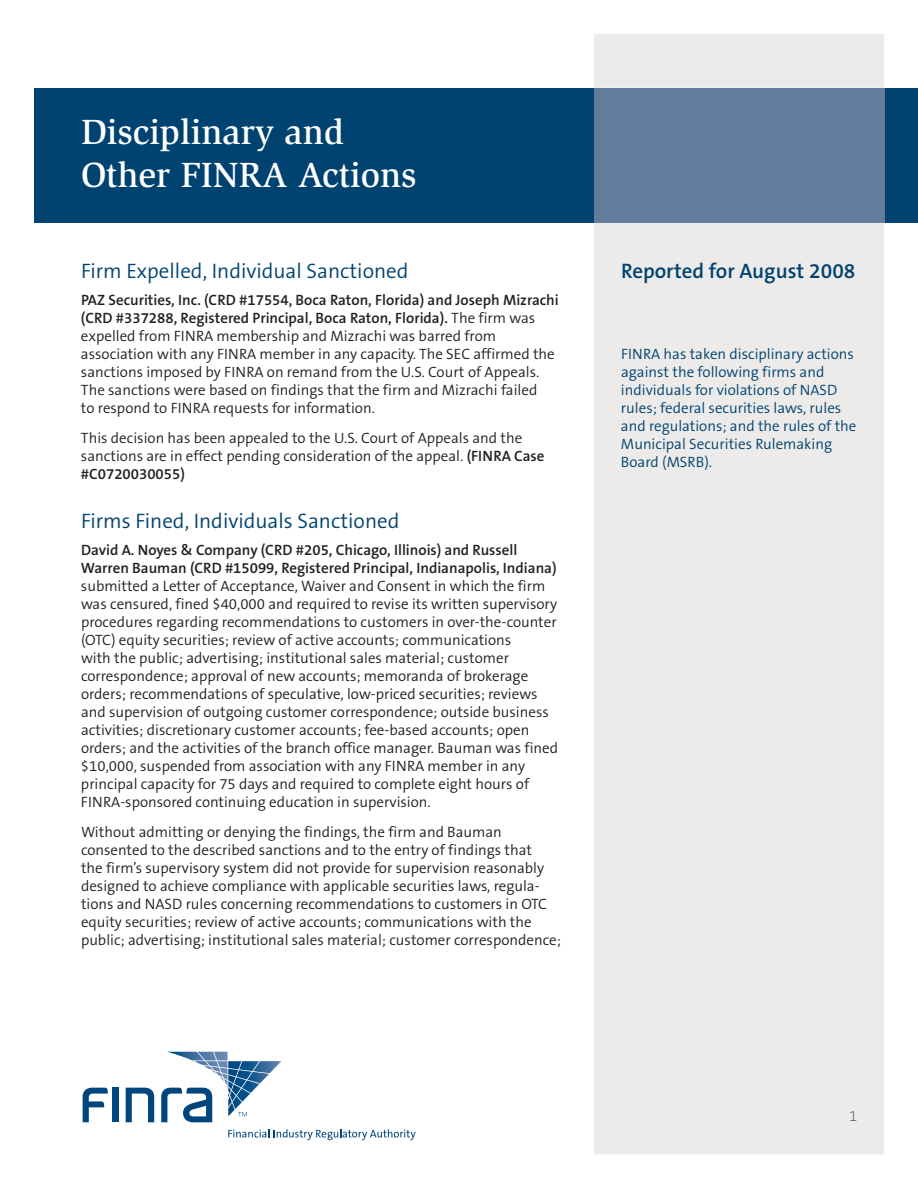
<style>
.page{position:relative;width:918px;height:1188px;background:#fff}
.page>*{position:absolute;margin:0;border:0;box-sizing:border-box;transform-origin:0 0}
.t1{font:500 36px/43.2px "Slimbach LT";color:#fff}
.t2{font:300 21px "The Sans B4";color:#004270}
.t3{font:600 21px "The Sans B6";color:#004270}
.t4{font:300 15px/18px "The Sans B4";color:#231f20}
.t5{font:600 15px/18px "The Sans B6";color:#231f20}
.t6{font:300 15px/18px "The Sans B4";color:#004270}
.t7{font:200 15px "The Sans B2";color:#5d514e}
.s1{font-family:"The Sans B4";font-weight:300}
.s2{font-family:"The Sans B6";font-weight:600}
</style>
<div class="page">
<div style="left:34px;top:88px;width:884px;height:135px;background:#004270"></div>
<div style="left:594px;top:34px;width:290px;height:1120px;background:#ecebe9"></div>
<div style="left:594px;top:88px;width:290px;height:135px;background:#637c9c"></div>
<div style="left:112px;top:1088px;width:6px;height:34px;background:#00467e"></div>
<svg style="left:126px;top:1088px;width:28px;height:34px"></svg>
<svg style="left:83px;top:1088px;width:25px;height:34px"></svg>
<svg style="left:161px;top:1052px;width:120px;height:70px"></svg>
<svg style="left:228px;top:1129px;width:188px;height:11px"></svg>
<h1 class="t1" style="left:81px;top:113px;width:337px">Disciplinary and<br>Other FINRA Actions</h1>
<h2 class="t2" style="left:81px;top:260px;width:329px">Firm Expelled, Individual Sanctioned</h2>
<p class="t5" style="left:81px;top:291px;width:479px">PAZ Securities, Inc. (CRD #17554, Boca Raton, Florida) and Joseph Mizrachi (CRD #337288, Registered Principal, Boca Raton, Florida). <span class="s1">The firm was</span></p>
<p class="t4" style="left:81px;top:327px;width:475px">expelled from FINRA membership and Mizrachi was barred from association with any FINRA member in any capacity. The SEC affirmed the sanctions imposed by FINRA on remand from the U.S. Court of Appeals.<br>The sanctions were based on findings that the firm and Mizrachi failed<br>to respond to FINRA requests for information.</p>
<p class="t4" style="left:81px;top:429px;width:465px">This decision has been appealed to the U.S. Court of Appeals and the sanctions are in effect pending consideration of the appeal. <span class="s2">(FINRA Case</span></p>
<p class="t5" style="left:81px;top:465px;width:105px">#C0720030055)</p>
<h2 class="t2" style="left:81px;top:510px;width:320px">Firms Fined, Individuals Sanctioned</h2>
<p class="t5" style="left:81px;top:541px;width:477px">David A. Noyes &amp; Company (CRD #205, Chicago, Illinois) and Russell<br>Warren Bauman (CRD #15099, Registered Principal, Indianapolis, Indiana)</p>
<p class="t4" style="left:81px;top:577px;width:479px">submitted a Letter of Acceptance, Waiver and Consent in which the firm was censured, fined $40,000 and required to revise its written supervisory procedures regarding recommendations to customers in over-the-counter (OTC) equity securities; review of active accounts; communications<br>with the public; advertising; institutional sales material; customer correspondence; approval of new accounts; memoranda of brokerage orders; recommendations of speculative, low-priced securities; reviews and supervision of outgoing customer correspondence; outside business activities; discretionary customer accounts; fee-based accounts; open orders; and the activities of the branch office manager. Bauman was fined $10,000, suspended from association with any FINRA member in any principal capacity for 75 days and required to complete eight hours of FINRA-sponsored continuing education in supervision.</p>
<p class="t4" style="left:81px;top:823px;width:482px">Without admitting or denying the findings, the firm and Bauman consented to the described sanctions and to the entry of findings that<br>the firm’s supervisory system did not provide for supervision reasonably designed to achieve compliance with applicable securities laws, regula&shy;tions and NASD rules concerning recommendations to customers in OTC equity securities; review of active accounts; communications with the public; advertising; institutional sales material; customer correspondence;</p>
<h2 class="t3" style="left:621px;top:260px;width:236px">Reported for August 2008</h2>
<p class="t6" style="left:621px;top:346px;width:237px">FINRA has taken disciplinary actions against the following firms and individuals for violations of NASD rules; federal securities laws, rules and regulations; and the rules of the<br>Municipal Securities Rulemaking<br>Board (MSRB).</p>
<p class="t7" style="left:849px;top:1109px;width:10px">1</p>
</div>
